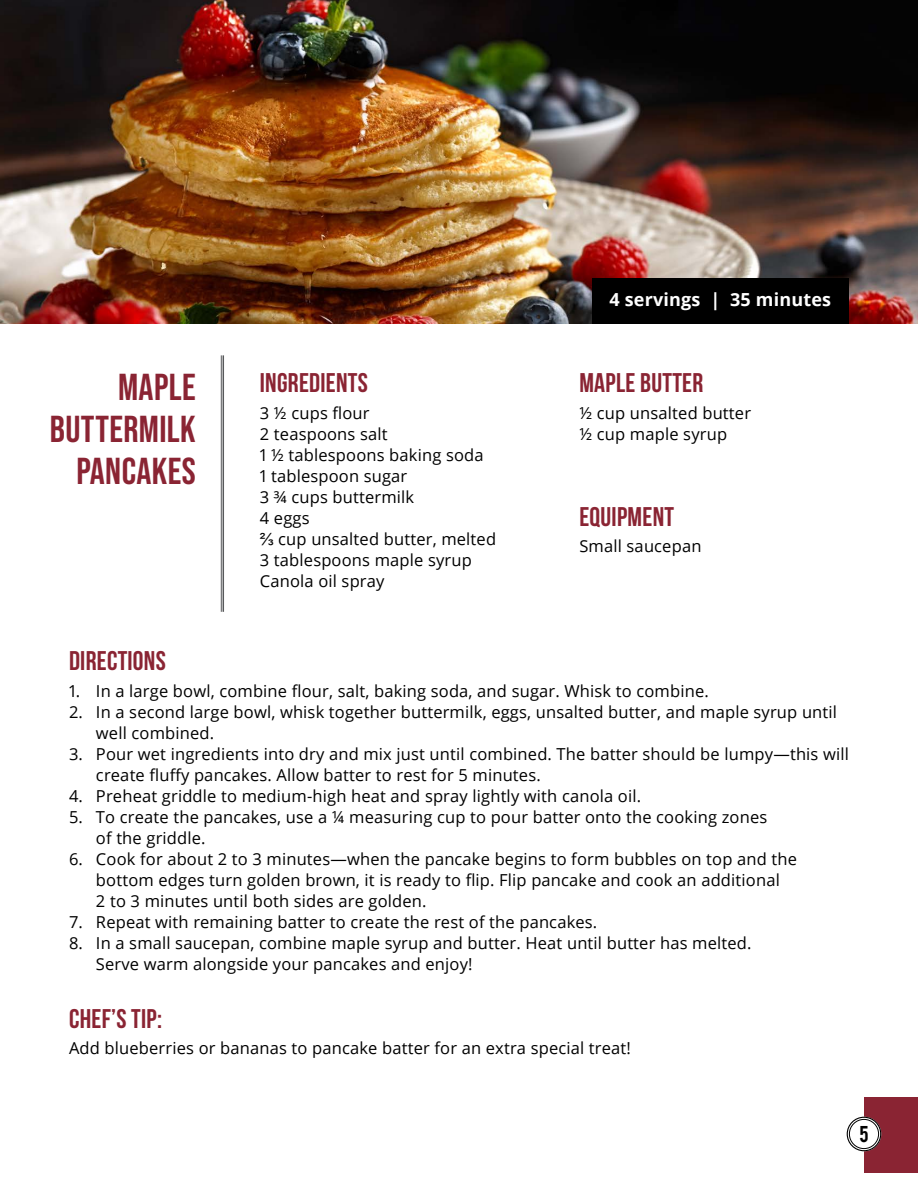
<style>
.page{position:relative;width:918px;height:1188px;background:#fff}
.page>*{position:absolute;margin:0;border:0;box-sizing:border-box;transform-origin:0 0}
.t1{font:37.5px/42px "Bebas Neue";letter-spacing:.01em;color:#8a2433;text-align:right}
.t2{font:700 27px "Bebas Neue";letter-spacing:.01em;color:#8a2433}
.t3{font:700 18px "Open Sans";letter-spacing:.01em;color:#fff}
.t4{font:18px "Bebas";color:#000}
.t5{font:16.5px/21px "Open Sans";letter-spacing:.01em;color:#000}
.s1{font-family:"Arial"}
</style>
<div class="page">
<div style="left:864px;top:1097px;width:54px;height:75px;background:#8a2433"></div>
<svg style="left:847px;top:1117px;width:34px;height:34px"></svg>
<div style="left:847px;top:1117px;width:34px;height:34px;border:1px solid #000;border-radius:50%"></div>
<div style="left:849px;top:1119px;width:30px;height:30px;border:1px solid #000;border-radius:50%"></div>
<img style="left:0;top:0;width:918px;height:324px">
<hr style="left:223px;top:355px;width:1px;height:257px;background:#58595b">
<hr style="left:221px;top:355px;width:1px;height:257px;background:#58595b">
<div style="left:592px;top:279px;width:257px;height:45px;background:#000"></div>
<h1 class="t1" style="left:50px;top:366px;width:147px">MAPLE<br>BUTTERMILK<br>PANCAKES</h1>
<h2 class="t2" style="left:260px;top:368px;width:109px">INGREDIENTS</h2>
<p class="t5" style="left:260px;top:402px;width:238px">3 ½ cups flour<br>2 teaspoons salt<br>1 ½ tablespoons baking soda<br>1 tablespoon sugar<br>3 ¾ cups buttermilk<br>4 eggs<br><span class="s1">⅔</span> cup unsalted butter, melted<br>3 tablespoons maple syrup<br>Canola oil spray</p>
<p class="t3" style="left:609px;top:287px;width:223px">4 servings | 35 minutes</p>
<h2 class="t2" style="left:579px;top:368px;width:125px">MAPLE BUTTER</h2>
<p class="t5" style="left:579px;top:402px;width:173px">½ cup unsalted butter ½ cup maple syrup</p>
<h2 class="t2" style="left:579px;top:502px;width:96px">EQUIPMENT</h2>
<p class="t5" style="left:579px;top:535px;width:124px">Small saucepan</p>
<h2 class="t2" style="left:69px;top:646px;width:98px">DIRECTIONS</h2>
<p class="t5" style="left:69px;top:680px;width:641px">1. In a large bowl, combine flour, salt, baking soda, and sugar. Whisk to combine.</p>
<p class="t5" style="left:96px;top:701px;width:743px;text-indent:-27px">2. In a second large bowl, whisk together buttermilk, eggs, unsalted butter, and maple syrup until well combined.</p>
<p class="t5" style="left:96px;top:743px;width:755px;text-indent:-27px">3. Pour wet ingredients into dry and mix just until combined. The batter should be lumpy—this will create fluffy pancakes. Allow batter to rest for 5 minutes.</p>
<p class="t5" style="left:69px;top:785px;width:574px">4. Preheat griddle to medium-high heat and spray lightly with canola oil.</p>
<p class="t5" style="left:96px;top:806px;width:673px;text-indent:-27px">5. To create the pancakes, use a ¼ measuring cup to pour batter onto the cooking zones of the griddle.</p>
<p class="t5" style="left:96px;top:848px;width:703px;text-indent:-27px">6. Cook for about 2 to 3 minutes—when the pancake begins to form bubbles on top and the bottom edges turn golden brown, it is ready to flip. Flip pancake and cook an additional<br>2 to 3 minutes until both sides are golden.</p>
<p class="t5" style="left:69px;top:911px;width:530px">7. Repeat with remaining batter to create the rest of the pancakes.</p>
<p class="t5" style="left:96px;top:932px;width:657px;text-indent:-27px">8. In a small saucepan, combine maple syrup and butter. Heat until butter has melted.<br>Serve warm alongside your pancakes and enjoy!</p>
<h2 class="t2" style="left:69px;top:1003px;width:95px">CHEF’S TIP:</h2>
<p class="t5" style="left:69px;top:1037px;width:564px">Add blueberries or bananas to pancake batter for an extra special treat!</p>
<p class="t4" style="left:859px;top:1121px;width:11px">5</p>
</div>
